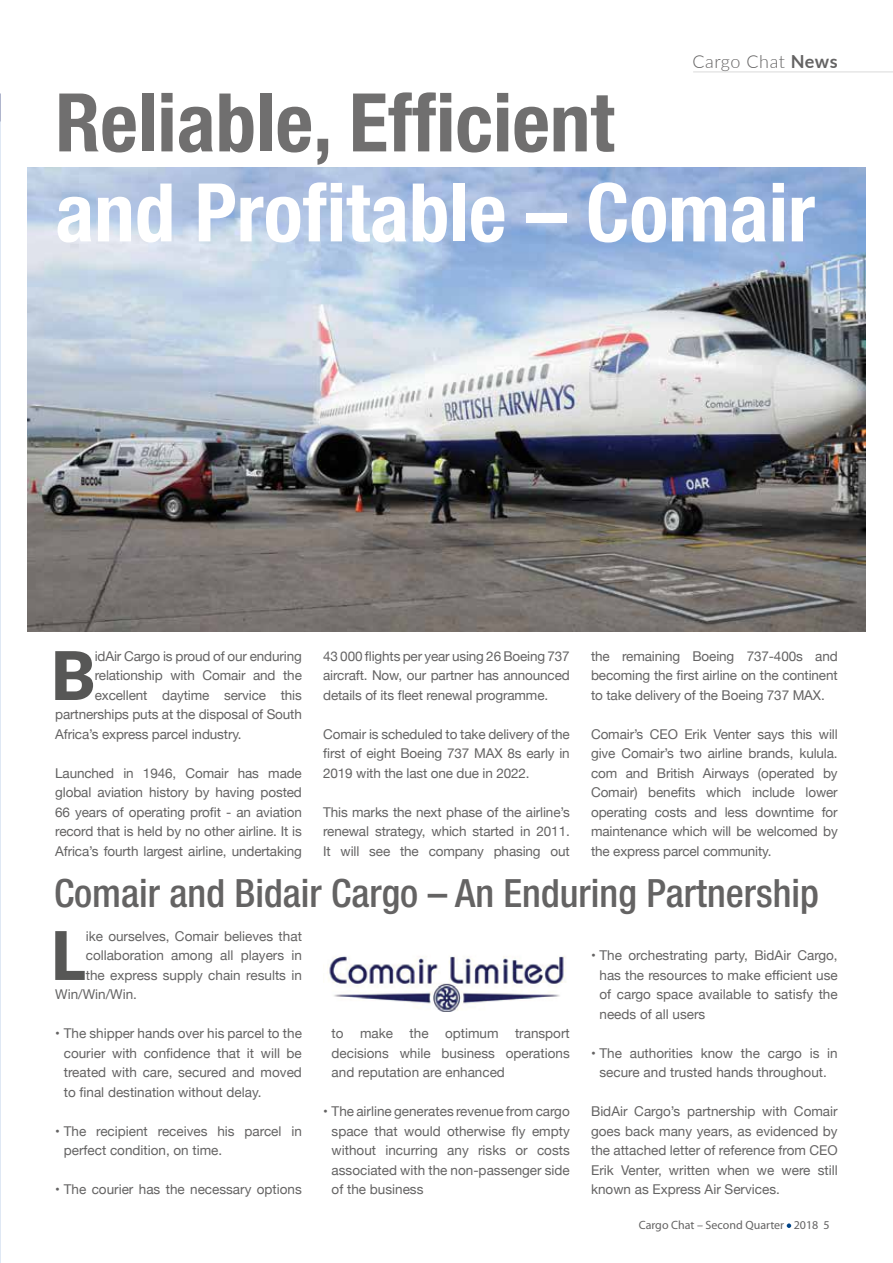
<style>
.page{position:relative;width:893px;height:1263px;background:#fff}
.page>*{position:absolute;margin:0;border:0;box-sizing:border-box;transform-origin:0 0}
.t1{font:700 condensed 81px "Helvetica Neue LT Std";color:#fff}
.t2{font:700 condensed 81px "Helvetica Neue LT Std";color:#706f6f}
.t3{font:900 67.05px "Lato";color:#575756}
.t4{font:500 condensed 39px "Helvetica Neue LT Std";color:#646363}
.t5{font:300 18px "Lato";letter-spacing:.03em;color:#646363}
.t6{font:13.5px/19.5px "Helvetica Neue";color:#646363;text-align:justify}
.t7{font:12px "Myriad Pro";color:#646363}
.s1{font-weight:700}
</style>
<div class="page">
<img style="left:0;top:797px;width:1px;height:466px">
<img style="left:27px;top:168px;width:839px;height:463px">
<img style="left:327px;top:956px;width:239px;height:55px">
<svg style="left:787px;top:1223px;width:4px;height:5px"></svg>
<hr style="left:693px;top:72px;width:200px;height:1px;background:#dadada">
<h3 class="t5" style="left:692px;top:50px;width:147px">Cargo Chat <span class="s1">News</span></h3>
<h1 class="t2" style="left:55px;top:74px;width:561px">Reliable, Efficient</h1>
<h1 class="t1" style="left:55px;top:164px;width:761px">and Profitable – Comair</h1>
<h2 class="t3" style="left:51px;top:625px;width:46px">B</h2>
<p class="t6" style="left:95px;top:647px;width:209px">idAir Cargo is proud of our enduring</p>
<p class="t6" style="left:95px;top:667px;width:209px">relationship with Comair and the</p>
<p class="t6" style="left:95px;top:686px;width:209px">excellent daytime service this</p>
<p class="t6" style="left:55px;top:706px;width:248px">partnerships puts at the disposal of South</p>
<p class="t6" style="left:55px;top:725px;width:188px">Africa’s express parcel industry.</p>
<p class="t6" style="left:55px;top:764px;width:248px">Launched in 1946, Comair has made global aviation history by having posted 66 years of operating profit - an aviation record that is held by no other airline. It is Africa’s fourth largest airline, undertaking</p>
<p class="t6" style="left:323px;top:647px;width:248px">43 000 flights per year using 26 Boeing 737 aircraft. Now, our partner has announced details of its fleet renewal programme.</p>
<p class="t6" style="left:323px;top:725px;width:248px">Comair is scheduled to take delivery of the first of eight Boeing 737 MAX 8s early in 2019 with the last one due in 2022.</p>
<p class="t6" style="left:323px;top:803px;width:248px">This marks the next phase of the airline’s renewal strategy, which started in 2011.<br>It will see the company phasing out</p>
<p class="t6" style="left:591px;top:647px;width:248px">the remaining Boeing 737-400s and becoming the first airline on the continent to take delivery of the Boeing 737 MAX.</p>
<p class="t6" style="left:591px;top:725px;width:248px">Comair’s CEO Erik Venter says this will give Comair’s two airline brands, kulula. com and British Airways (operated by Comair) benefits which include lower operating costs and less downtime for maintenance which will be welcomed by the express parcel community.</p>
<h3 class="t4" style="left:54px;top:870px;width:766px">Comair and Bidair Cargo – An Enduring Partnership</h3>
<h2 class="t3" style="left:51px;top:905px;width:37px">L</h2>
<p class="t6" style="left:86px;top:927px;width:218px">ike ourselves, Comair believes that</p>
<p class="t6" style="left:86px;top:947px;width:218px">collaboration among all players in</p>
<p class="t6" style="left:86px;top:966px;width:218px">the express supply chain results in</p>
<p class="t6" style="left:55px;top:986px;width:83px">Win/Win/Win.</p>
<p class="t6" style="left:64px;top:1025px;width:240px;text-indent:-8px">• The shipper hands over his parcel to the courier with confidence that it will be treated with care, secured and moved to final destination without delay.</p>
<p class="t6" style="left:64px;top:1122px;width:240px;text-indent:-8px">• The recipient receives his parcel in perfect condition, on time.</p>
<p class="t6" style="left:55px;top:1181px;width:248px">• The courier has the necessary options</p>
<p class="t6" style="left:332px;top:1024px;width:240px">to make the optimum transport decisions while business operations and reputation are enhanced</p>
<p class="t6" style="left:332px;top:1102px;width:240px;text-indent:-8px">• The airline generates revenue from cargo space that would otherwise fly empty without incurring any risks or costs associated with the non-passenger side of the business</p>
<p class="t6" style="left:600px;top:947px;width:240px;text-indent:-8px">• The orchestrating party, BidAir Cargo, has the resources to make efficient use of cargo space available to satisfy the needs of all users</p>
<p class="t6" style="left:591px;top:1044px;width:248px;text-align:center">• The authorities know the cargo is in secure and trusted hands throughout.</p>
<p class="t6" style="left:591px;top:1103px;width:248px">BidAir Cargo’s partnership with Comair goes back many years, as evidenced by the attached letter of reference from CEO Erik Venter, written when we were still known as Express Air Services.</p>
<p class="t7" style="left:639px;top:1218px;width:192px">Cargo Chat – Second Quarter 2018 5</p>
</div>
